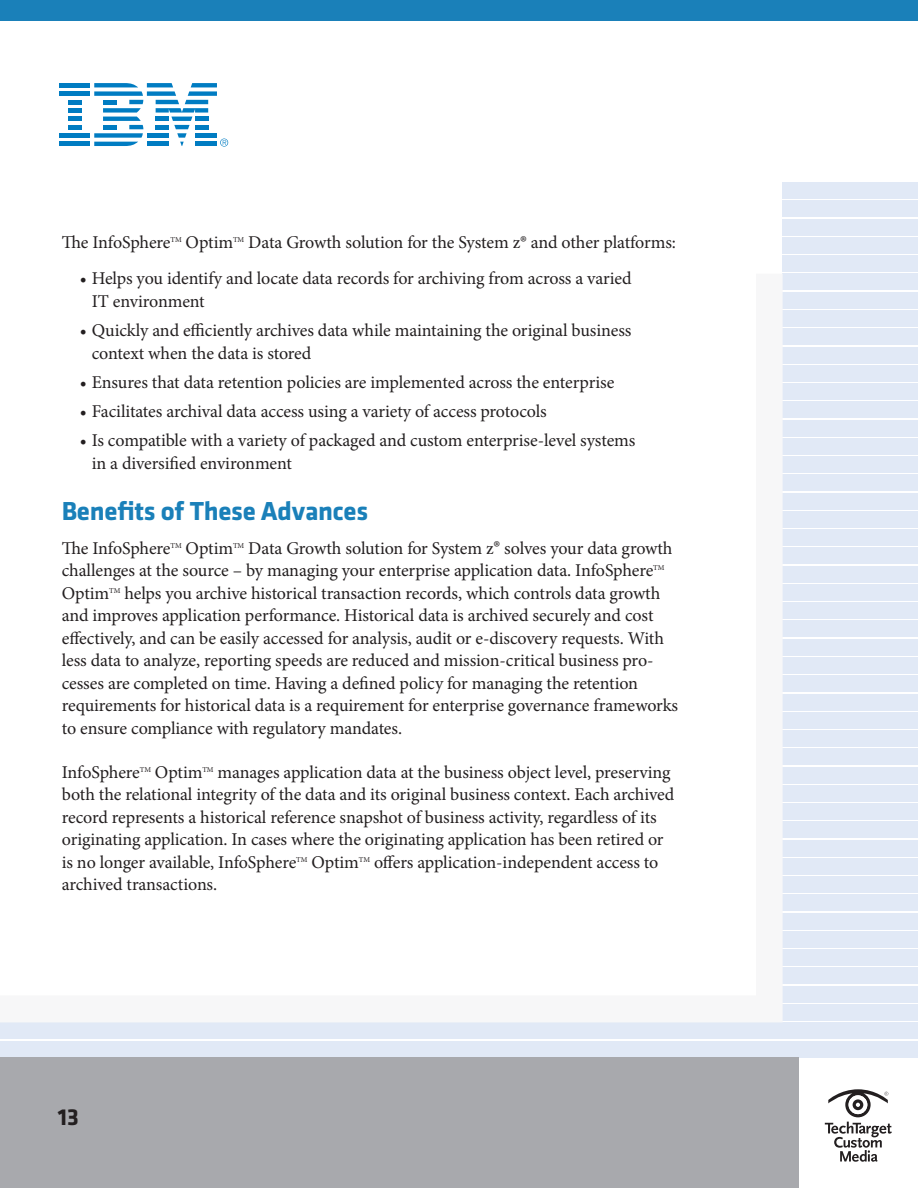
<style>
.page{position:relative;width:918px;height:1188px;background:#fff}
.page>*{position:absolute;margin:0;border:0;box-sizing:border-box;transform-origin:0 0}
.Blue_SubHead{font:700 27px "Klavika";letter-spacing:-.01em;color:#1a80b9}
.t1{font:700 24px "Klavika";color:#231f20}
.Body{font:18px/22.5px "Minion Pro";letter-spacing:-.01em;color:#231f20}
.Bullet_Copy{font:18px/22.5px "Minion Pro";letter-spacing:-.005em;color:#231f20}
.Body-2{font:7.5px "Minion Pro";letter-spacing:-.01em;color:#231f20}
.s1{font-size:21px}
</style>
<div class="page">
<div style="left:0;top:0;width:918px;height:20px;background:#1a80b9"></div>
<div style="left:783px;top:182px;width:135px;height:17px;background:#e1e9f6"></div>
<div style="left:783px;top:201px;width:135px;height:16px;background:#e1e9f6"></div>
<div style="left:783px;top:219px;width:135px;height:17px;background:#e1e9f6"></div>
<div style="left:783px;top:237px;width:135px;height:17px;background:#e1e9f6"></div>
<div style="left:783px;top:255px;width:135px;height:17px;background:#e1e9f6"></div>
<div style="left:783px;top:274px;width:135px;height:16px;background:#e1e9f6"></div>
<div style="left:783px;top:292px;width:135px;height:17px;background:#e1e9f6"></div>
<div style="left:783px;top:310px;width:135px;height:17px;background:#e1e9f6"></div>
<div style="left:783px;top:328px;width:135px;height:17px;background:#e1e9f6"></div>
<div style="left:783px;top:347px;width:135px;height:16px;background:#e1e9f6"></div>
<div style="left:783px;top:365px;width:135px;height:17px;background:#e1e9f6"></div>
<div style="left:783px;top:383px;width:135px;height:17px;background:#e1e9f6"></div>
<div style="left:783px;top:401px;width:135px;height:17px;background:#e1e9f6"></div>
<div style="left:783px;top:420px;width:135px;height:16px;background:#e1e9f6"></div>
<div style="left:783px;top:438px;width:135px;height:17px;background:#e1e9f6"></div>
<div style="left:783px;top:456px;width:135px;height:17px;background:#e1e9f6"></div>
<div style="left:783px;top:475px;width:135px;height:16px;background:#e1e9f6"></div>
<div style="left:783px;top:493px;width:135px;height:16px;background:#e1e9f6"></div>
<div style="left:783px;top:511px;width:135px;height:17px;background:#e1e9f6"></div>
<div style="left:783px;top:529px;width:135px;height:17px;background:#e1e9f6"></div>
<div style="left:783px;top:548px;width:135px;height:16px;background:#e1e9f6"></div>
<div style="left:783px;top:566px;width:135px;height:17px;background:#e1e9f6"></div>
<div style="left:783px;top:584px;width:135px;height:17px;background:#e1e9f6"></div>
<div style="left:783px;top:602px;width:135px;height:17px;background:#e1e9f6"></div>
<div style="left:783px;top:621px;width:135px;height:16px;background:#e1e9f6"></div>
<div style="left:783px;top:639px;width:135px;height:17px;background:#e1e9f6"></div>
<div style="left:783px;top:657px;width:135px;height:17px;background:#e1e9f6"></div>
<div style="left:783px;top:675px;width:135px;height:17px;background:#e1e9f6"></div>
<div style="left:783px;top:694px;width:135px;height:16px;background:#e1e9f6"></div>
<div style="left:783px;top:712px;width:135px;height:17px;background:#e1e9f6"></div>
<div style="left:783px;top:730px;width:135px;height:17px;background:#e1e9f6"></div>
<div style="left:783px;top:748px;width:135px;height:17px;background:#e1e9f6"></div>
<div style="left:783px;top:767px;width:135px;height:16px;background:#e1e9f6"></div>
<div style="left:783px;top:785px;width:135px;height:17px;background:#e1e9f6"></div>
<div style="left:783px;top:803px;width:135px;height:17px;background:#e1e9f6"></div>
<div style="left:783px;top:822px;width:135px;height:16px;background:#e1e9f6"></div>
<div style="left:783px;top:840px;width:135px;height:16px;background:#e1e9f6"></div>
<div style="left:783px;top:858px;width:135px;height:17px;background:#e1e9f6"></div>
<div style="left:783px;top:876px;width:135px;height:17px;background:#e1e9f6"></div>
<div style="left:783px;top:895px;width:135px;height:16px;background:#e1e9f6"></div>
<div style="left:783px;top:913px;width:135px;height:17px;background:#e1e9f6"></div>
<div style="left:783px;top:931px;width:135px;height:17px;background:#e1e9f6"></div>
<div style="left:783px;top:949px;width:135px;height:17px;background:#e1e9f6"></div>
<div style="left:783px;top:968px;width:135px;height:16px;background:#e1e9f6"></div>
<div style="left:783px;top:986px;width:135px;height:17px;background:#e1e9f6"></div>
<div style="left:783px;top:1004px;width:135px;height:17px;background:#e1e9f6"></div>
<div style="left:0;top:1022px;width:918px;height:17px;background:#e1e9f6"></div>
<div style="left:0;top:1041px;width:918px;height:16px;background:#e1e9f6"></div>
<div style="left:0;top:1057px;width:798px;height:131px;background:#a8a9ad"></div>
<svg style="left:825px;top:1089px;width:67px;height:73px"></svg>
<hr style="left:59px;top:83px;width:31px;height:4px;background:#007cc2">
<div style="left:59px;top:91px;width:31px;height:5px;background:#007cc2"></div>
<hr style="left:68px;top:100px;width:13px;height:4px;background:#007cc2">
<div style="left:68px;top:108px;width:13px;height:5px;background:#007cc2"></div>
<hr style="left:68px;top:117px;width:13px;height:4px;background:#007cc2">
<hr style="left:68px;top:125px;width:13px;height:4px;background:#007cc2">
<div style="left:59px;top:133px;width:31px;height:5px;background:#007cc2"></div>
<hr style="left:59px;top:142px;width:31px;height:4px;background:#007cc2">
<svg style="left:94px;top:83px;width:134px;height:64px"></svg>
<p class="Body" style="left:62px;top:231px;width:110px">The InfoSphere</p>
<p class="Body-2" style="left:170px;top:235px;width:13px">TM</p>
<p class="Body" style="left:186px;top:231px;width:49px">Optim</p>
<p class="Body-2" style="left:233px;top:235px;width:13px">TM</p>
<p class="Body" style="left:248px;top:231px;width:429px">Data Growth solution for the System z<span class="s1">®</span> and other platforms:</p>
<p class="Bullet_Copy" style="left:92px;top:267px;width:541px;text-indent:-12px">• Helps you identify and locate data records for archiving from across a varied<br>IT environment</p>
<p class="Bullet_Copy" style="left:92px;top:319px;width:541px;text-indent:-12px">• Quickly and efficiently archives data while maintaining the original business context when the data is stored</p>
<p class="Bullet_Copy" style="left:80px;top:371px;width:536px">• Ensures that data retention policies are implemented across the enterprise</p>
<p class="Bullet_Copy" style="left:80px;top:400px;width:469px">• Facilitates archival data access using a variety of access protocols</p>
<p class="Bullet_Copy" style="left:92px;top:429px;width:545px;text-indent:-12px">• Is compatible with a variety of packaged and custom enterprise-level systems in a diversified environment</p>
<p class="Blue_SubHead" style="left:62px;top:497px;width:308px">Benefits of These Advances</p>
<p class="Body" style="left:62px;top:537px;width:110px">The InfoSphere</p>
<p class="Body-2" style="left:170px;top:540px;width:13px">TM</p>
<p class="Body" style="left:186px;top:537px;width:49px">Optim</p>
<p class="Body-2" style="left:233px;top:540px;width:13px">TM</p>
<p class="Body" style="left:62px;top:537px;width:612px;text-indent:187px">Data Growth solution for System z<span class="s1">®</span> solves your data growth challenges at the source – by managing your enterprise application data. InfoSphere</p>
<p class="Body-2" style="left:653px;top:563px;width:13px">TM</p>
<p class="Body" style="left:62px;top:582px;width:618px;text-indent:63px">helps you archive historical transaction records, which controls data growth and improves application performance. Historical data is archived securely and cost effectively, and can be easily accessed for analysis, audit or e-discovery requests. With less data to analyze, reporting speeds are reduced and mission-critical business pro&shy;cesses are completed on time. Having a defined policy for managing the retention requirements for historical data is a requirement for enterprise governance frameworks to ensure compliance with regulatory mandates.</p>
<p class="Body" style="left:62px;top:761px;width:80px">InfoSphere</p>
<p class="Body-2" style="left:140px;top:764px;width:13px">TM</p>
<p class="Body" style="left:155px;top:761px;width:49px">Optim</p>
<p class="Body-2" style="left:202px;top:764px;width:13px">TM</p>
<p class="Body" style="left:62px;top:582px;width:49px">Optim</p>
<p class="Body-2" style="left:109px;top:585px;width:13px">TM</p>
<p class="Body" style="left:62px;top:761px;width:614px;text-indent:156px">manages application data at the business object level, preserving both the relational integrity of the data and its original business context. Each archived record represents a historical reference snapshot of business activity, regardless of its originating application. In cases where the originating application has been retired or is no longer available, InfoSphere</p>
<p class="Body-2" style="left:296px;top:854px;width:13px">TM</p>
<p class="Body" style="left:311px;top:851px;width:49px">Optim</p>
<p class="Body-2" style="left:359px;top:854px;width:13px">TM</p>
<p class="Body" style="left:374px;top:851px;width:286px">offers application-independent access to</p>
<p class="Body" style="left:62px;top:873px;width:155px">archived transactions.</p>
<h2 class="t1" style="left:58px;top:1104px;width:22px">13</h2>
</div>
